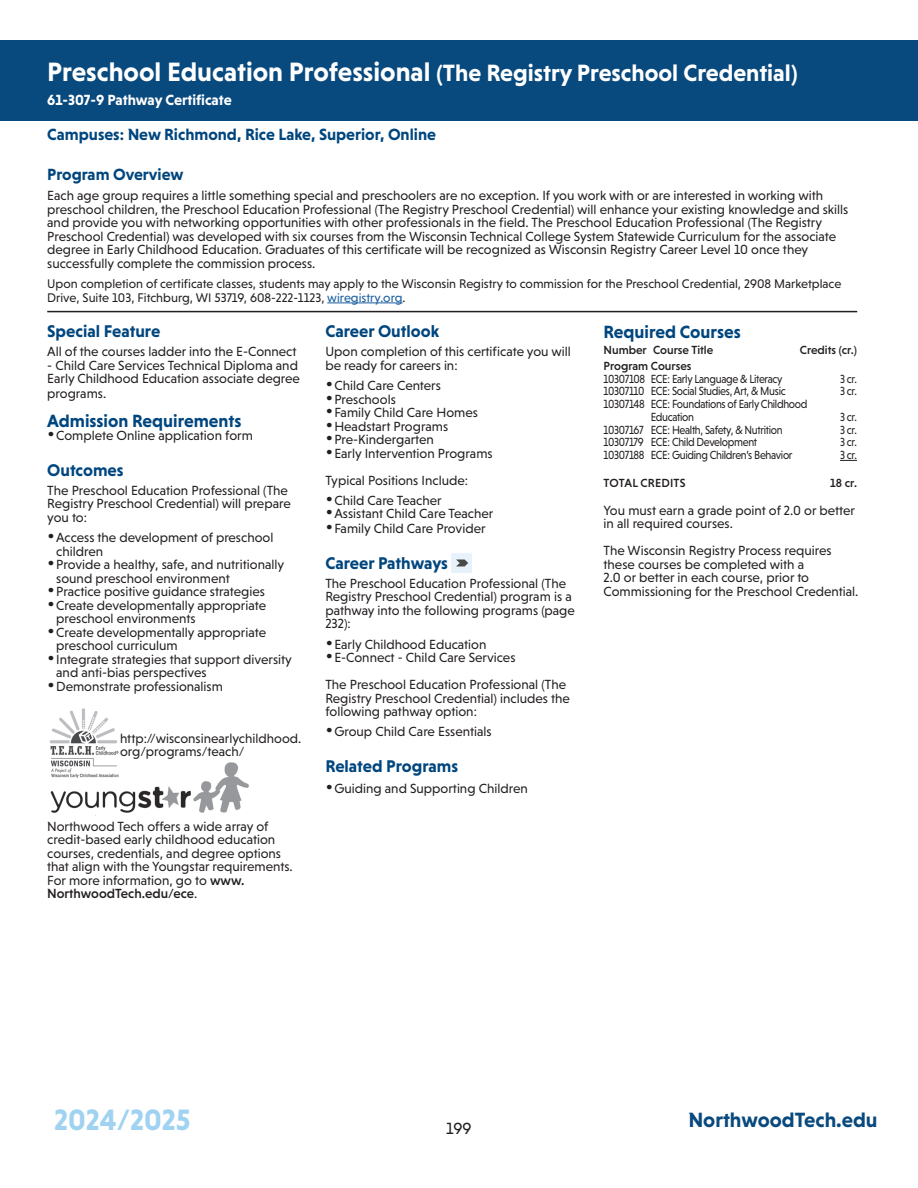
<style>
.page{position:relative;width:918px;height:1188px;background:#fff}
.page>*{position:absolute;margin:0;border:0;box-sizing:border-box;transform-origin:0 0}
.t1{font:700 30px "Niveau Grotesk";color:#a0d2f2}
.B2_-_Pro_Cert_header{font:700 24px "Niveau Grotesk";color:#fff}
.t2{font:700 21px "Niveau Grotesk";color:#08497e}
.B3_-_Pro_Cert_subheader{font:700 18px "Niveau Grotesk";color:#00467e}
.C3_-_Curriculum_header{font:700 18px "Niveau Grotesk";color:#00467e}
.B3_-_Pro_Cert_subheader-2{font:700 17.25px "Niveau Grotesk";color:#00467e}
.B2_-_Pro_Cert_header-2{font:700 16.5px "Niveau Grotesk";color:#00467e}
.t3{font:16.5px "Niveau Grotesk";color:#231f20}
.B2_-_Pro_Cert_header-3{font:700 15px "Niveau Grotesk";color:#fff}
.B3_-_Pro_Cert_text_-2{font:13.5px/13.5px "Niveau Grotesk";color:#231f20}
.B2_-_Pro_Cert_text_-1{font:13.5px/13.5px "Niveau Grotesk";color:#231f20}
.B1_-_Pro_Cert_text{font:13.5px/13.5px "Niveau Grotesk";color:#231f20}
.B1a_-_Pro_Cert_Tab{font:13.5px/13.5px "Niveau Grotesk";color:#231f20}
.B1_-_Pro_Cert_text-2{font:12.75px/13.5px "Niveau Grotesk";color:#231f20}
.Curriculum_text_2021{font:12px/12.8px "Niveau Grotesk";letter-spacing:-.03em;color:#231f20;scale:.9 1}
.C4_-_Curriculum_subheader{font:500 12px "Niveau Grotesk";color:#231f20}
.C1_-_Curriculum_text{font:500 12px "Niveau Grotesk";letter-spacing:.015em;color:#231f20}
.C2_-_Curriculum_text_bold{font:500 12px "Niveau Grotesk";color:#231f20}
.s1{font-size:27px}
.s2{color:#175d9e}
.s3{font-size:21px}
.s4{font-weight:500}
</style>
<div class="page">
<div style="left:0;top:40px;width:918px;height:82px;background:#08497e"></div>
<hr style="left:327px;top:303px;width:76px;height:1px;background:#175d9e">
<img style="left:452px;top:554px;width:20px;height:19px">
<svg style="left:840px;top:460px;width:17px;height:1px"></svg>
<hr style="left:47px;top:311px;width:810px;height:1px;background:#231f20">
<img style="left:50px;top:762px;width:199px;height:51px">
<img style="left:49px;top:708px;width:71px;height:70px">
<p class="B2_-_Pro_Cert_header" style="left:47px;top:59px;width:752px"><span class="s1">Preschool Education Professional</span> (The Registry Preschool Credential)</p>
<p class="B2_-_Pro_Cert_header-3" style="left:47px;top:91px;width:186px">61-307-9 Pathway Certificate</p>
<p class="B2_-_Pro_Cert_header-2" style="left:47px;top:125px;width:390px">Campuses: New Richmond, Rice Lake, Superior, Online</p>
<p class="B2_-_Pro_Cert_header-2" style="left:47px;top:165px;width:138px">Program Overview</p>
<p class="B3_-_Pro_Cert_text_-2" style="left:47px;top:189px;width:803px">Each age group requires a little something special and preschoolers are no exception. If you work with or are interested in working with preschool children, the Preschool Education Professional (The Registry Preschool Credential) will enhance your existing knowledge and skills and provide you with networking opportunities with other professionals in the field. The Preschool Education Professional (The Registry Preschool Credential) was developed with six courses from the Wisconsin Technical College System Statewide Curriculum for the associate degree in Early Childhood Education. Graduates of this certificate will be recognized as Wisconsin Registry Career Level 10 once they successfully complete the commission process.</p>
<p class="B1_-_Pro_Cert_text-2" style="left:47px;top:277px;width:796px">Upon completion of certificate classes, students may apply to the Wisconsin Registry to commission for the Preschool Credential, 2908 Marketplace<br>Drive, Suite 103, Fitchburg, WI 53719, 608-222-1123, <span class="s2">wiregistry.org</span>.</p>
<p class="B3_-_Pro_Cert_subheader-2" style="left:47px;top:322px;width:115px">Special Feature</p>
<p class="B2_-_Pro_Cert_text_-1" style="left:47px;top:345px;width:251px">All of the courses ladder into the E-Connect</p>
<p class="B2_-_Pro_Cert_text_-1" style="left:47px;top:358px;width:254px">- Child Care Services Technical Diploma and<br>Early Childhood Education associate degree</p>
<p class="B2_-_Pro_Cert_text_-1" style="left:47px;top:387px;width:61px">programs.</p>
<p class="B3_-_Pro_Cert_subheader" style="left:47px;top:410px;width:196px">Admission Requirements</p>
<p class="B3_-_Pro_Cert_text_-2" style="left:47px;top:429px;width:207px"><span class="s3">•</span>Complete Online application form</p>
<p class="B3_-_Pro_Cert_subheader-2" style="left:47px;top:460px;width:78px">Outcomes</p>
<p class="B2_-_Pro_Cert_text_-1" style="left:47px;top:483px;width:245px">The Preschool Education Professional (The<br>Registry Preschool Credential) will prepare you to:</p>
<p class="B3_-_Pro_Cert_text_-2" style="left:56px;top:531px;width:219px;text-indent:-9px"><span class="s3">•</span>Access the development of preschool children</p>
<p class="B3_-_Pro_Cert_text_-2" style="left:56px;top:558px;width:229px;text-indent:-9px"><span class="s3">•</span>Provide a healthy, safe, and nutritionally sound preschool environment</p>
<p class="B3_-_Pro_Cert_text_-2" style="left:47px;top:585px;width:219px"><span class="s3">•</span>Practice positive guidance strategies</p>
<p class="B3_-_Pro_Cert_text_-2" style="left:56px;top:598px;width:211px;text-indent:-9px"><span class="s3">•</span>Create developmentally appropriate preschool environments</p>
<p class="B3_-_Pro_Cert_text_-2" style="left:56px;top:625px;width:211px;text-indent:-9px"><span class="s3">•</span>Create developmentally appropriate preschool curriculum</p>
<p class="B3_-_Pro_Cert_text_-2" style="left:56px;top:652px;width:237px;text-indent:-9px"><span class="s3">•</span>Integrate strategies that support diversity and anti-bias perspectives</p>
<p class="B3_-_Pro_Cert_text_-2" style="left:47px;top:679px;width:177px"><span class="s3">•</span>Demonstrate professionalism</p>
<p class="C3_-_Curriculum_header" style="left:604px;top:321px;width:139px">Required Courses</p>
<p class="C4_-_Curriculum_subheader" style="left:604px;top:343px;width:111px">Number Course Title</p>
<p class="C4_-_Curriculum_subheader" style="left:800px;top:343px;width:59px">Credits (cr.)</p>
<p class="C2_-_Curriculum_text_bold" style="left:604px;top:359px;width:89px">Program Courses</p>
<p class="Curriculum_text_2021" style="left:604px;top:372px;width:201px">10307108 ECE: Early Language &amp; Literacy</p>
<p class="Curriculum_text_2021" style="left:840px;top:372px;width:20px">3 cr.</p>
<p class="Curriculum_text_2021" style="left:604px;top:385px;width:204px">10307110 ECE: Social Studies, Art, &amp; Music</p>
<p class="Curriculum_text_2021" style="left:840px;top:385px;width:20px">3 cr.</p>
<p class="Curriculum_text_2021" style="left:651px;top:398px;width:176px;text-indent:-47px">10307148 ECE: Foundations of Early Childhood<br>Education</p>
<p class="B3_-_Pro_Cert_subheader-2" style="left:325px;top:322px;width:115px">Career Outlook</p>
<p class="B2_-_Pro_Cert_text_-1" style="left:325px;top:345px;width:247px">Upon completion of this certificate you will be ready for careers in:</p>
<p class="B3_-_Pro_Cert_text_-2" style="left:325px;top:379px;width:117px"><span class="s3">•</span>Child Care Centers</p>
<p class="B3_-_Pro_Cert_text_-2" style="left:325px;top:392px;width:72px"><span class="s3">•</span>Preschools</p>
<p class="B3_-_Pro_Cert_text_-2" style="left:325px;top:406px;width:154px"><span class="s3">•</span>Family Child Care Homes</p>
<p class="B3_-_Pro_Cert_text_-2" style="left:325px;top:419px;width:124px"><span class="s3">•</span>Headstart Programs</p>
<p class="B3_-_Pro_Cert_text_-2" style="left:325px;top:433px;width:110px"><span class="s3">•</span>Pre-Kindergarten</p>
<p class="B3_-_Pro_Cert_text_-2" style="left:325px;top:446px;width:169px"><span class="s3">•</span>Early Intervention Programs</p>
<p class="B2_-_Pro_Cert_text_-1" style="left:325px;top:473px;width:144px">Typical Positions Include:</p>
<p class="B3_-_Pro_Cert_text_-2" style="left:325px;top:493px;width:118px"><span class="s3">•</span>Child Care Teacher</p>
<p class="B3_-_Pro_Cert_text_-2" style="left:325px;top:507px;width:170px"><span class="s3">•</span>Assistant Child Care Teacher</p>
<p class="B3_-_Pro_Cert_text_-2" style="left:325px;top:522px;width:162px"><span class="s3">•</span>Family Child Care Provider</p>
<p class="B3_-_Pro_Cert_subheader-2" style="left:325px;top:553px;width:124px">Career Pathways</p>
<p class="B1_-_Pro_Cert_text" style="left:325px;top:577px;width:251px">The Preschool Education Professional (The Registry Preschool Credential) program is a pathway into the following programs (page 232):</p>
<p class="B3_-_Pro_Cert_text_-2" style="left:325px;top:637px;width:163px"><span class="s3">•</span>Early Childhood Education</p>
<p class="B3_-_Pro_Cert_text_-2" style="left:325px;top:651px;width:192px"><span class="s3">•</span>E-Connect - Child Care Services</p>
<p class="B1_-_Pro_Cert_text" style="left:325px;top:678px;width:246px">The Preschool Education Professional (The<br>Registry Preschool Credential) includes the following pathway option:</p>
<p class="B3_-_Pro_Cert_text_-2" style="left:325px;top:725px;width:168px"><span class="s3">•</span>Group Child Care Essentials</p>
<p class="B3_-_Pro_Cert_subheader-2" style="left:325px;top:756px;width:134px">Related Programs</p>
<p class="B3_-_Pro_Cert_text_-2" style="left:325px;top:781px;width:204px"><span class="s3">•</span>Guiding and Supporting Children</p>
<p class="Curriculum_text_2021" style="left:840px;top:410px;width:20px">3 cr.</p>
<p class="Curriculum_text_2021" style="left:604px;top:423px;width:200px">10307167 ECE: Health, Safety, &amp; Nutrition</p>
<p class="Curriculum_text_2021" style="left:840px;top:423px;width:20px">3 cr.</p>
<p class="Curriculum_text_2021" style="left:604px;top:436px;width:172px">10307179 ECE: Child Development</p>
<p class="Curriculum_text_2021" style="left:840px;top:436px;width:20px">3 cr.</p>
<p class="Curriculum_text_2021" style="left:604px;top:449px;width:212px">10307188 ECE: Guiding Children’s Behavior</p>
<p class="Curriculum_text_2021" style="left:840px;top:449px;width:20px">3 cr.</p>
<p class="C1_-_Curriculum_text" style="left:604px;top:476px;width:83px">TOTAL CREDITS</p>
<p class="C1_-_Curriculum_text" style="left:830px;top:476px;width:28px">18 cr.</p>
<p class="B3_-_Pro_Cert_text_-2" style="left:604px;top:503px;width:253px">You must earn a grade point of 2.0 or better in all required courses.</p>
<p class="B3_-_Pro_Cert_text_-2" style="left:604px;top:544px;width:256px">The Wisconsin Registry Process requires these courses be completed with a<br>2.0 or better in each course, prior to Commissioning for the Preschool Credential.</p>
<p class="B3_-_Pro_Cert_text_-2" style="left:120px;top:732px;width:183px;line-height:12.9px">http://wisconsinearlychildhood. org/programs/teach/</p>
<p class="B1a_-_Pro_Cert_Tab" style="left:47px;top:819px;width:247px">Northwood Tech offers a wide array of credit-based early childhood education courses, credentials, and degree options that align with the Youngstar requirements.<br>For more information, go to <span class="s4">www.<br>NorthwoodTech.edu/ece</span>.</p>
<h1 class="t1" style="left:54px;top:1102px;width:138px">2024/2025</h1>
<p class="t3" style="left:446px;top:1119px;width:27px">199</p>
<h3 class="t2" style="left:689px;top:1108px;width:190px">NorthwoodTech.edu</h3>
</div>
